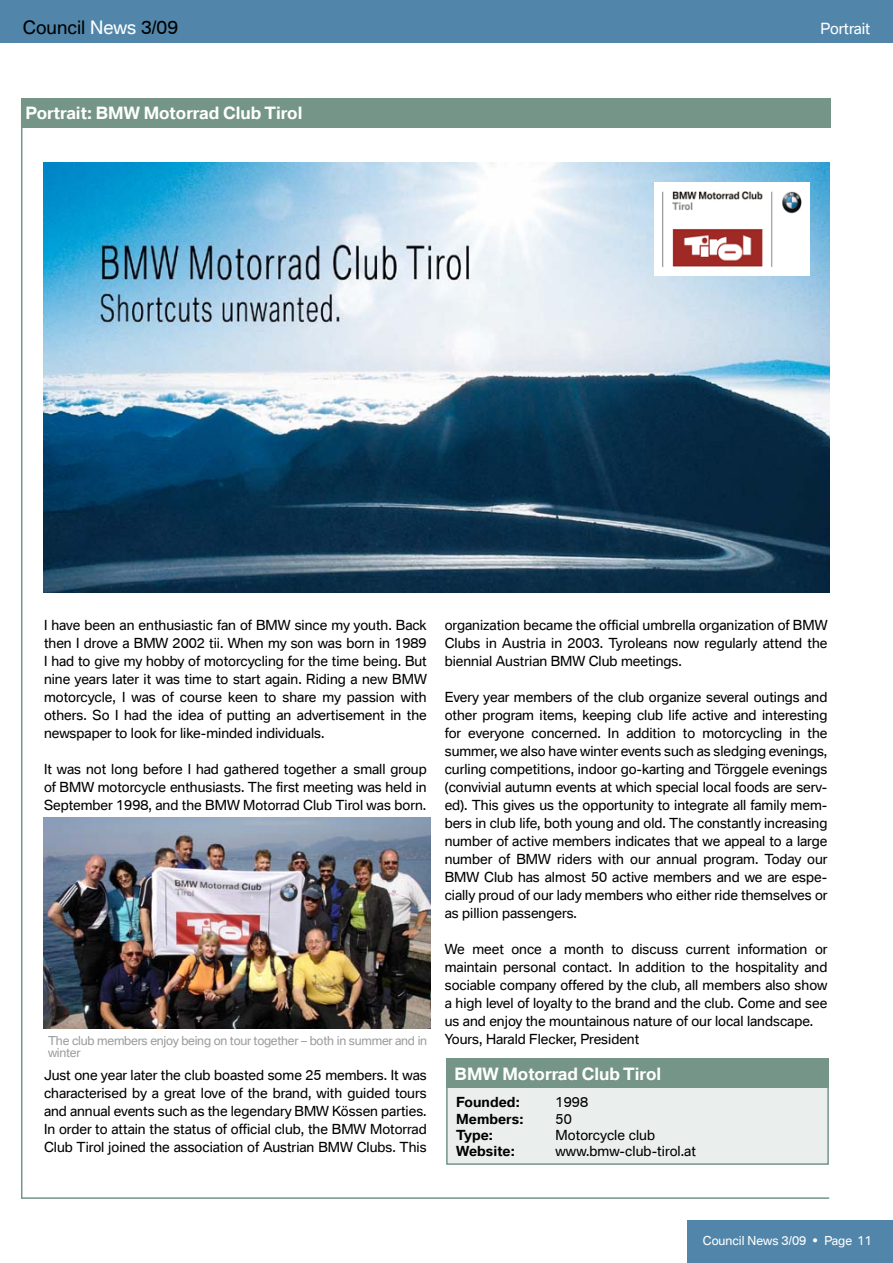
<style>
.page{position:relative;width:893px;height:1263px;background:#fff}
.page>*{position:absolute;margin:0;border:0;box-sizing:border-box;transform-origin:0 0}
.t1{font:18px "BMW Type";color:#000}
.t2{font:700 16.5px "BMW Type";color:#fff}
.t3{font:15px "BMW Type";color:#fff}
.t4{font:13.5px/18px "BMW Type";color:#000;text-align:justify}
.t5{font:700 13.5px "BMW Type";letter-spacing:.005em;color:#000}
.t6{font:12px/12px "BMW Type";letter-spacing:-.02em;color:#9c9e9f}
.t7{font:12px "BMW Type";color:#fff}
.s1{color:#fff}
</style>
<div class="page">
<div style="left:0;top:0;width:893px;height:43px;background:#5186aa"></div>
<div style="left:688px;top:1220px;width:205px;height:43px;background:#5186aa"></div>
<div style="left:21px;top:98px;width:809px;height:30px;background:#749588"></div>
<hr style="left:21px;top:1197px;width:808px;height:2px;background:#749588">
<div style="left:446px;top:1058px;width:383px;height:107px;background:#eaefed;border:2px solid #749588"></div>
<div style="left:446px;top:1058px;width:383px;height:30px;background:#749588"></div>
<hr style="left:21px;top:100px;width:1px;height:1099px;background:#749588">
<img style="left:43px;top:818px;width:387px;height:211px">
<img style="left:43px;top:163px;width:786px;height:429px">
<img style="left:654px;top:182px;width:155px;height:93px">
<h1 class="t1" style="left:23px;top:16px;width:157px">Council <span class="s1">News</span> 3/09</h1>
<p class="t3" style="left:820px;top:19px;width:51px">Portrait</p>
<p class="t2" style="left:25px;top:102px;width:278px">Portrait: BMW Motorrad Club Tirol</p>
<p class="t4" style="left:44px;top:616px;width:384px">I have been an enthusiastic fan of BMW since my youth. Back then I drove a BMW 2002 tii. When my son was born in 1989<br>I had to give my hobby of motorcycling for the time being. But nine years later it was time to start again. Riding a new BMW motorcycle, I was of course keen to share my passion with others. So I had the idea of putting an advertisement in the newspaper to look for like-minded individuals.</p>
<p class="t4" style="left:44px;top:760px;width:384px">It was not long before I had gathered together a small group of BMW motorcycle enthusiasts. The first meeting was held in September 1998, and the BMW Motorrad Club Tirol was born.</p>
<p class="t6" style="left:48px;top:1034px;width:381px">The club members enjoy being on tour together – both in summer and in winter</p>
<p class="t4" style="left:44px;top:1066px;width:384px">Just one year later the club boasted some 25 members. It was characterised by a great love of the brand, with guided tours and annual events such as the legendary BMW Kössen parties.<br>In order to attain the status of official club, the BMW Motorrad Club Tirol joined the association of Austrian BMW Clubs. This</p>
<p class="t4" style="left:445px;top:615px;width:384px">organization became the official umbrella organization of BMW Clubs in Austria in 2003. Tyroleans now regularly attend the biennial Austrian BMW Club meetings.</p>
<p class="t4" style="left:445px;top:687px;width:384px">Every year members of the club organize several outings and other program items, keeping club life active and interesting for everyone concerned. In addition to motorcycling in the summer, we also have winter events such as sledging evenings, curling competitions, indoor go-karting and Törggele evenings (convivial autumn events at which special local foods are serv&shy;ed). This gives us the opportunity to integrate all family mem&shy;bers in club life, both young and old. The constantly increasing number of active members indicates that we appeal to a large number of BMW riders with our annual program. Today our BMW Club has almost 50 active members and we are espe&shy;cially proud of our lady members who either ride themselves or as pillion passengers.</p>
<p class="t4" style="left:445px;top:939px;width:384px;text-align:left">We meet once a month to discuss current information or maintain personal contact. In addition to the hospitality and sociable company offered by the club, all members also show a high level of loyalty to the brand and the club. Come and see us and enjoy the mountainous nature of our local landscape.<br>Yours, Harald Flecker, President</p>
<p class="t2" style="left:455px;top:1063px;width:208px">BMW Motorrad Club Tirol</p>
<p class="t5" style="left:456px;top:1093px;width:65px">Founded:</p>
<p class="t4" style="left:556px;top:1093px;width:34px">1998</p>
<p class="t5" style="left:456px;top:1110px;width:69px">Members:</p>
<p class="t4" style="left:556px;top:1109px;width:18px">50</p>
<p class="t5" style="left:456px;top:1126px;width:38px">Type:</p>
<p class="t4" style="left:556px;top:1125px;width:101px">Motorcycle club</p>
<p class="t5" style="left:456px;top:1142px;width:60px">Website:</p>
<p class="t4" style="left:556px;top:1141px;width:142px">www.bmw-club-tirol.at</p>
<p class="t7" style="left:703px;top:1232px;width:171px">Council News 3/09 • Page 11</p>
<p class="t7" style="left:710px;top:1232px;width:171px">Council News 2/07 • Page 06</p>
</div>
